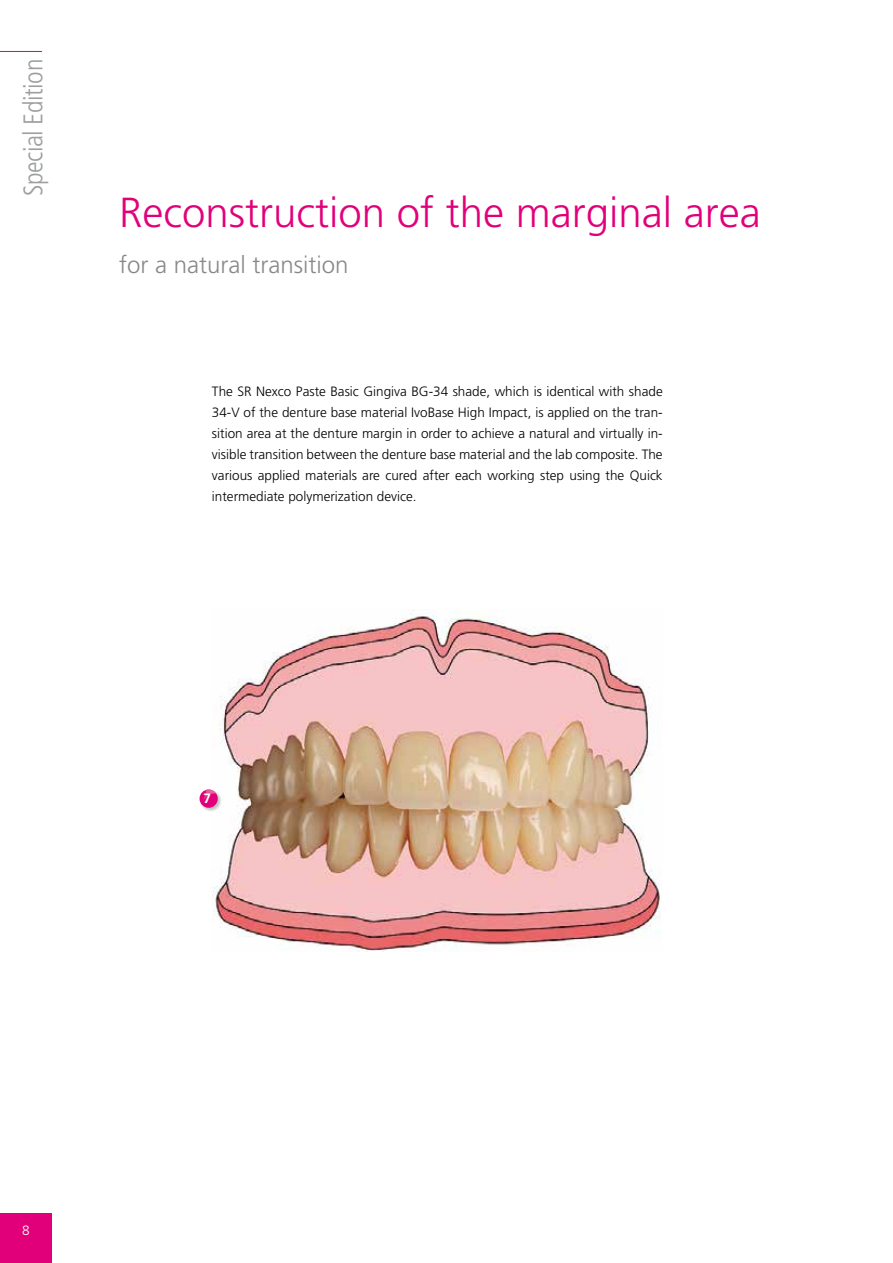
<style>
.page{position:relative;width:893px;height:1263px;background:#fff}
.page>*{position:absolute;margin:0;border:0;box-sizing:border-box;transform-origin:0 0}
.t1{font:300 42px "Frutiger";color:#e2007a}
.t2{font:300 condensed 27px "Frutiger";letter-spacing:-.015em;color:#9c9e9f}
.t3{font:300 24px "Frutiger";color:#87888a}
.t4{font:300 13.5px/21px "Frutiger";color:#000;text-align:justify}
.t5{font:300 13.5px "Frutiger";color:#fff}
.t6{font:700 13.5px "Frutiger";color:#fff}
</style>
<div class="page">
<div style="left:0;top:1213px;width:51px;height:50px;background:#e2007a"></div>
<hr style="left:0;top:51px;width:42px;height:1px;background:#e2007a">
<img style="left:212px;top:609px;width:449px;height:342px">
<div style="left:199px;top:789px;width:23px;height:23px;background:#000;opacity:.24"></div>
<svg style="left:200px;top:789px;width:18px;height:19px"></svg>
<svg style="left:201px;top:789px;width:15px;height:15px"></svg>
<h2 class="t2" style="left:18px;top:196px;width:139px;rotate:-90deg">Special Edition</h2>
<h1 class="t1" style="left:119px;top:189px;width:643px">Reconstruction of the marginal area</h1>
<h3 class="t3" style="left:119px;top:251px;width:231px">for a natural transition</h3>
<p class="t4" style="left:212px;top:381px;width:452px">The SR Nexco Paste Basic Gingiva BG-34 shade, which is identical with shade 34-V of the denture base material IvoBase High Impact, is applied on the tran&shy;sition area at the denture margin in order to achieve a natural and virtually in&shy;visible transition between the denture base material and the lab composite. The various applied materials are cured after each working step using the Quick intermediate polymerization device.</p>
<p class="t6" style="left:203px;top:790px;width:9px">7</p>
<p class="t5" style="left:22px;top:1222px;width:9px">8</p>
</div>
